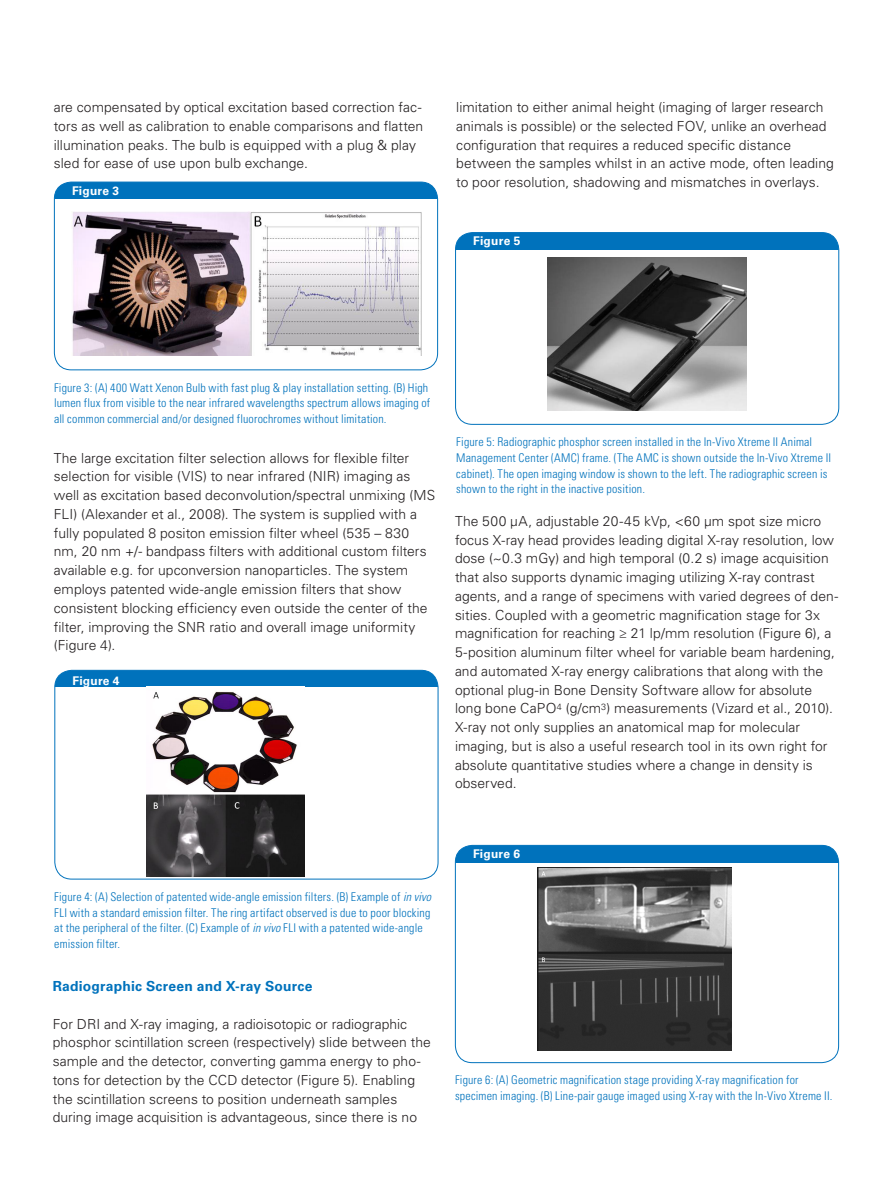
<style>
.page{position:relative;width:893px;height:1187px;background:#fff}
.page>*{position:absolute;margin:0;border:0;box-sizing:border-box;transform-origin:0 0}
.application_body{font:300 13.8px/18.8px "Univers LT Std";letter-spacing:.005em;color:#231f20}
.application_body-2{font:700 13.8px "Univers LT Std";letter-spacing:.015em;color:#0072bc}
.application_figure-c{font:300 condensed 12px/15.8px "Univers LT Std";letter-spacing:.015em;color:#0072bc}
.application_figure-t{font:700 12px "Univers LT Std";letter-spacing:.02em;color:#fff}
.s1{font-style:italic}
</style>
<div class="page">
<div style="left:54px;top:182px;width:384px;height:17px;background:#0072bc"></div>
<div style="left:54px;top:182px;width:384px;height:188px;border:1px solid #0072bc;border-radius:17px"></div>
<div style="left:55px;top:670px;width:383px;height:17px;background:#0072bc"></div>
<div style="left:54px;top:670px;width:384px;height:209px;border:1px solid #0072bc;border-radius:17px"></div>
<img style="left:146px;top:691px;width:159px;height:185px">
<img style="left:72px;top:211px;width:349px;height:144px">
<div style="left:456px;top:232px;width:383px;height:17px;background:#0072bc"></div>
<div style="left:455px;top:232px;width:384px;height:192px;border:1px solid #0072bc;border-radius:17px"></div>
<img style="left:547px;top:258px;width:200px;height:153px">
<div style="left:455px;top:845px;width:384px;height:17px;background:#0072bc"></div>
<div style="left:455px;top:845px;width:384px;height:217px;border:1px solid #0072bc;border-radius:17px"></div>
<img style="left:538px;top:867px;width:194px;height:183px">
<p class="application_body" style="left:54px;top:98px;width:371px">are compensated by optical excitation based correction fac&shy;tors as well as calibration to enable comparisons and flatten illumination peaks. The bulb is equipped with a plug &amp; play sled for ease of use upon bulb exchange.</p>
<p class="application_body" style="left:456px;top:98px;width:379px">limitation to either animal height (imaging of larger research animals is possible) or the selected FOV, unlike an overhead configuration that requires a reduced specific distance between the samples whilst in an active mode, often leading to poor resolution, shadowing and mismatches in overlays.</p>
<p class="application_figure-t" style="left:72px;top:183px;width:49px">Figure 3</p>
<p class="application_figure-t" style="left:473px;top:234px;width:49px">Figure 5</p>
<p class="application_figure-c" style="left:54px;top:379px;width:378px">Figure 3: (A) 400 Watt Xenon Bulb with fast plug &amp; play installation setting. (B) High lumen flux from visible to the near infrared wavelengths spectrum allows imaging of all common commercial and/or designed fluorochromes without limitation.</p>
<p class="application_body" style="left:54px;top:448px;width:383px">The large excitation filter selection allows for flexible filter selection for visible (VIS) to near infrared (NIR) imaging as well as excitation based deconvolution/spectral unmixing (MS FLI) (Alexander et al., 2008). The system is supplied with a fully populated 8 positon emission filter wheel (535 – 830 nm, 20 nm +/- bandpass filters with additional custom filters available e.g. for upconversion nanoparticles. The system employs patented wide-angle emission filters that show consistent blocking efficiency even outside the center of the filter, improving the SNR ratio and overall image uniformity (Figure 4).</p>
<p class="application_figure-t" style="left:72px;top:674px;width:49px">Figure 4</p>
<p class="application_figure-c" style="left:456px;top:434px;width:376px">Figure 5: Radiographic phosphor screen installed in the In-Vivo Xtreme II Animal Management Center (AMC) frame. (The AMC is shown outside the In-Vivo Xtreme II cabinet). The open imaging window is shown to the left. The radiographic screen is shown to the right in the inactive position.</p>
<p class="application_body" style="left:455px;top:511px;width:385px">The 500 µA, adjustable 20-45 kVp, &lt;60 µm spot size micro focus X-ray head provides leading digital X-ray resolution, low dose (~0.3 mGy) and high temporal (0.2 s) image acquisition that also supports dynamic imaging utilizing X-ray contrast agents, and a range of specimens with varied degrees of den&shy;sities. Coupled with a geometric magnification stage for 3x magnification for reaching ≥ 21 lp/mm resolution (Figure 6), a 5-position aluminum filter wheel for variable beam hardening, and automated X-ray energy calibrations that along with the optional plug-in Bone Density Software allow for absolute long bone CaPO<sup>4</sup> (g/cm<sup>3</sup>) measurements (Vizard et al., 2010).<br>X-ray not only supplies an anatomical map for molecular imaging, but is also a useful research tool in its own right for absolute quantitative studies where a change in density is observed.</p>
<p class="application_figure-c" style="left:54px;top:888px;width:378px">Figure 4: (A) Selection of patented wide-angle emission filters. (B) Example of <span class="s1">in vivo </span>FLI with a standard emission filter. The ring artifact observed is due to poor blocking at the peripheral of the filter. (C) Example of <span class="s1">in vivo</span> FLI with a patented wide-angle emission filter.</p>
<p class="application_body-2" style="left:53px;top:978px;width:261px">Radiographic Screen and X-ray Source</p>
<p class="application_body" style="left:53px;top:1014px;width:380px">For DRI and X-ray imaging, a radioisotopic or radiographic phosphor scintillation screen (respectively) slide between the sample and the detector, converting gamma energy to pho&shy;tons for detection by the CCD detector (Figure 5). Enabling the scintillation screens to position underneath samples during image acquisition is advantageous, since there is no</p>
<p class="application_figure-t" style="left:473px;top:846px;width:49px">Figure 6</p>
<p class="application_figure-c" style="left:455px;top:1072px;width:379px">Figure 6: (A) Geometric magnification stage providing X-ray magnification for specimen imaging. (B) Line-pair gauge imaged using X-ray with the In-Vivo Xtreme II.</p>
</div>
